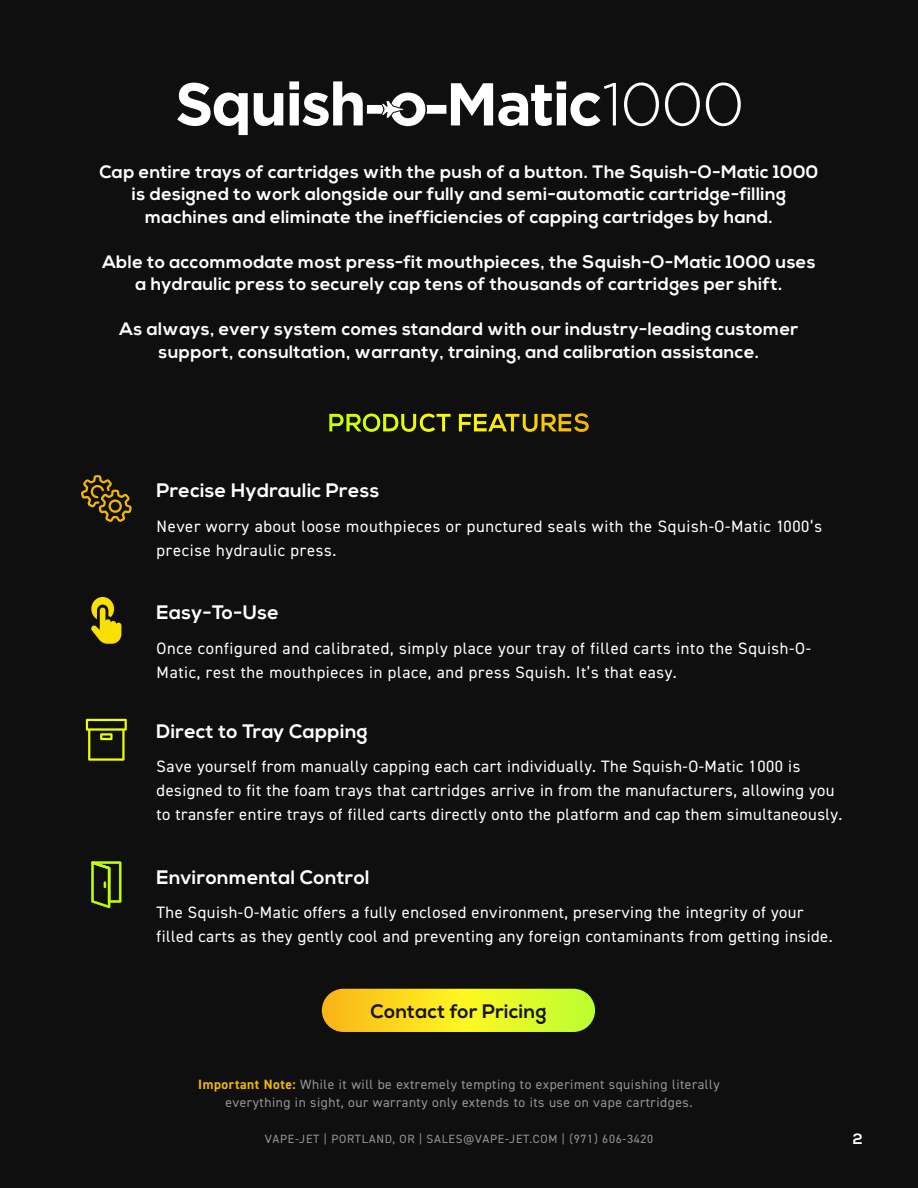
<style>
.page{position:relative;width:918px;height:1188px;background:#0f0f0f}
.page>*{position:absolute;margin:0;border:0;box-sizing:border-box;transform-origin:0 0}
.t1{font:700 19.5px "Nexa";letter-spacing:.02em;color:#fff}
.t2{font:700 19.5px "Nexa";letter-spacing:.02em;color:#151515}
.t3{font:700 18px/22.5px "Nexa";letter-spacing:.02em;color:#fff;text-align:center}
.t4{font:16.5px/24px "DIN2014";letter-spacing:.03em;color:#fff}
.t5{font:700 15px "Nexa";color:#fff}
.t6{font:13.5px/18px "DIN2014";letter-spacing:.04em;color:#939598;text-align:center}
.t7{font:12px "DIN2014";letter-spacing:.06em;color:#939598}
.s1{font-weight:700;color:#f2b803}
</style>
<div class="page">
<svg style="left:177px;top:81px;width:564px;height:54px"></svg>
<img style="left:329px;top:413px;width:260px;height:19px">
<svg style="left:81px;top:475px;width:51px;height:47px"></svg>
<svg style="left:91px;top:597px;width:30px;height:47px"></svg>
<svg style="left:86px;top:719px;width:41px;height:42px"></svg>
<svg style="left:91px;top:861px;width:30px;height:47px"></svg>
<svg style="left:322px;top:989px;width:273px;height:43px;background:#ede722"></svg>
<p class="t3" style="left:100px;top:161px;width:720px">Cap entire trays of cartridges with the push of a button. The Squish-O-Matic 1000 is designed to work alongside our fully and semi-automatic cartridge-filling machines and eliminate the inefficiencies of capping cartridges by hand.</p>
<p class="t3" style="left:102px;top:251px;width:715px">Able to accommodate most press-fit mouthpieces, the Squish-O-Matic 1000 uses a hydraulic press to securely cap tens of thousands of cartridges per shift.</p>
<p class="t3" style="left:120px;top:318px;width:680px">As always, every system comes standard with our industry-leading customer support, consultation, warranty, training, and calibration assistance.</p>
<p class="t1" style="left:157px;top:479px;width:224px">Precise Hydraulic Press</p>
<p class="t4" style="left:157px;top:514px;width:667px">Never worry about loose mouthpieces or punctured seals with the Squish-O-Matic 1000’s precise hydraulic press.</p>
<p class="t1" style="left:157px;top:601px;width:124px">Easy-To-Use</p>
<p class="t4" style="left:157px;top:636px;width:656px">Once configured and calibrated, simply place your tray of filled carts into the Squish-O-<br>Matic, rest the mouthpieces in place, and press Squish. It’s that easy.</p>
<p class="t1" style="left:157px;top:720px;width:213px">Direct to Tray Capping</p>
<p class="t4" style="left:157px;top:754px;width:687px">Save yourself from manually capping each cart individually. The Squish-O-Matic 1000 is designed to fit the foam trays that cartridges arrive in from the manufacturers, allowing you to transfer entire trays of filled carts directly onto the platform and cap them simultaneously.</p>
<p class="t1" style="left:157px;top:866px;width:215px">Environmental Control</p>
<p class="t4" style="left:157px;top:900px;width:678px">The Squish-O-Matic offers a fully enclosed environment, preserving the integrity of your filled carts as they gently cool and preventing any foreign contaminants from getting inside.</p>
<p class="t2" style="left:370px;top:1000px;width:178px">Contact for Pricing</p>
<p class="t6" style="left:198px;top:1075px;width:523px"><span class="s1">Important Note:</span> While it will be extremely tempting to experiment squishing literally everything in sight, our warranty only extends to its use on vape cartridges.</p>
<p class="t7" style="left:265px;top:1132px;width:390px">VAPE-JET | PORTLAND, OR | SALES@VAPE-JET.COM | (971) 606-3420</p>
<p class="t5" style="left:853px;top:1130px;width:11px">2</p>
</div>
